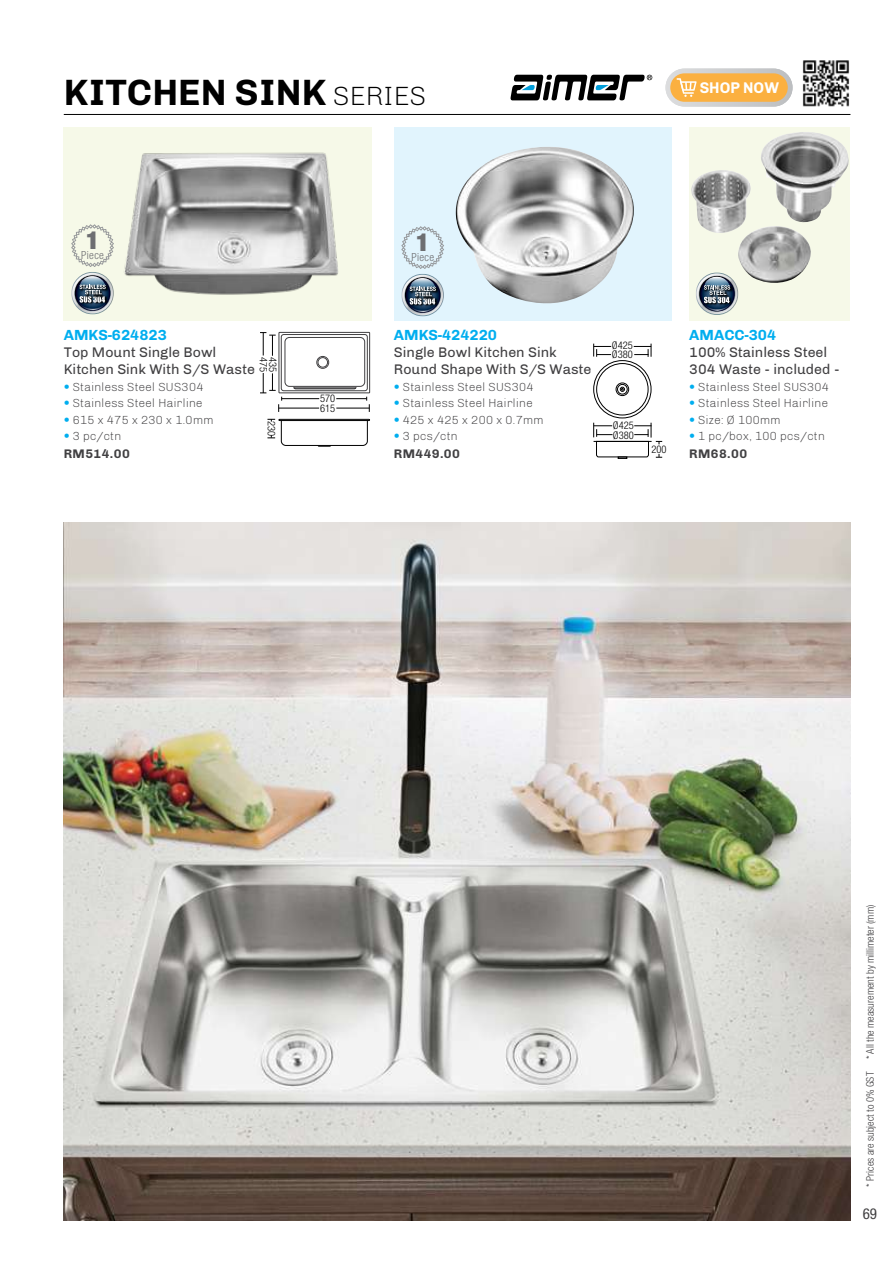
<style>
.page{position:relative;width:893px;height:1263px;background:#fff}
.page>*{position:absolute;margin:0;border:0;box-sizing:border-box;transform-origin:0 0}
.t1{font:700 37.5px "Chivo";color:#000}
.t2{font:700 15.9px "Chivo";color:#fff;scale:.95 1}
.t3{font:700 15px "Chivo";color:#00aeef}
.t4{font:condensed 15px "Helvetica Neue LT Pro";color:#414042}
.t5{font:14.25px/17.1px "Chivo";color:#414042}
.t6{font:700 12.75px "Chivo";letter-spacing:.03em;color:#414042}
.t7{font:300 12px "Chivo";color:#414042}
.t8{font:300 condensed 11.1px "Helvetica Neue LT Pro";letter-spacing:.03em;color:#6d6e71}
.t9{font:300 condensed 10.5px "Helvetica Neue LT Pro";color:#414042}
.t10{font:300 condensed 10.5px/9px "Helvetica Neue LT Pro";color:#000}
.s1{font-weight:300;font-size:27px}
.s2{font-family:"Helvetica Neue LT Pro";font-stretch:condensed;color:#00aeef}
</style>
<div class="page">
<div style="left:394px;top:128px;width:278px;height:193px;background:#e1f4fd"></div>
<svg style="left:401px;top:226px;width:43px;height:43px"></svg>
<svg style="left:401px;top:274px;width:43px;height:42px"></svg>
<svg style="left:402px;top:275px;width:41px;height:40px"></svg>
<svg style="left:404px;top:277px;width:37px;height:36px"></svg>
<svg style="left:405px;top:277px;width:35px;height:36px"></svg>
<svg style="left:406px;top:278px;width:33px;height:34px"></svg>
<hr style="left:64px;top:114px;width:786px;height:1px;background:#000">
<div style="left:593px;top:360px;width:58px;height:58px;border:1px solid #000;border-radius:50%"></div>
<div style="left:596px;top:363px;width:52px;height:52px;border:1px solid #000;border-radius:50%"></div>
<div style="left:616px;top:383px;width:13px;height:13px;border:1px solid #000;border-radius:50%"></div>
<div style="left:617px;top:384px;width:10px;height:10px;border:1px solid #000;border-radius:50%"></div>
<svg style="left:620px;top:387px;width:5px;height:5px"></svg>
<svg style="left:634px;top:344px;width:18px;height:13px"></svg>
<svg style="left:593px;top:344px;width:18px;height:13px"></svg>
<svg style="left:593px;top:423px;width:69px;height:36px"></svg>
<div style="left:64px;top:128px;width:308px;height:193px;background:#f6f9e8"></div>
<svg style="left:71px;top:224px;width:43px;height:43px"></svg>
<svg style="left:71px;top:272px;width:43px;height:42px"></svg>
<svg style="left:72px;top:273px;width:41px;height:40px"></svg>
<svg style="left:74px;top:275px;width:37px;height:37px"></svg>
<svg style="left:75px;top:275px;width:35px;height:36px"></svg>
<svg style="left:76px;top:276px;width:33px;height:34px"></svg>
<img style="left:124px;top:152px;width:215px;height:143px">
<div style="left:279px;top:332px;width:91px;height:61px;border:1px solid #414042"></div>
<div style="left:281px;top:334px;width:87px;height:57px;border:1px solid #414042;border-radius:3px"></div>
<div style="left:285px;top:337px;width:80px;height:50px;border:1px solid #414042;border-radius:5px"></div>
<svg style="left:293px;top:387px;width:64px;height:2px"></svg>
<div style="left:317px;top:356px;width:12px;height:13px;border:1px solid #414042;border-radius:50%"></div>
<div style="left:318px;top:357px;width:10px;height:10px;border:1px solid #414042;border-radius:50%"></div>
<svg style="left:260px;top:332px;width:16px;height:24px"></svg>
<hr style="left:279px;top:408px;width:40px;height:1px;background:#000">
<hr style="left:336px;top:408px;width:33px;height:1px;background:#000">
<svg style="left:260px;top:373px;width:22px;height:39px"></svg>
<svg style="left:366px;top:397px;width:4px;height:15px"></svg>
<hr style="left:282px;top:398px;width:37px;height:1px;background:#000">
<hr style="left:336px;top:398px;width:31px;height:1px;background:#000">
<div style="left:279px;top:419px;width:91px;height:2px;border:1px solid #000"></div>
<svg style="left:281px;top:420px;width:87px;height:27px"></svg>
<svg style="left:267px;top:419px;width:8px;height:3px"></svg>
<svg style="left:267px;top:435px;width:8px;height:4px"></svg>
<img style="left:456px;top:147px;width:178px;height:157px">
<svg style="left:510px;top:75px;width:142px;height:25px"></svg>
<img style="left:802px;top:60px;width:48px;height:47px">
<svg style="left:665px;top:69px;width:127px;height:38px"></svg>
<div style="left:689px;top:128px;width:161px;height:193px;background:#f6f9e8"></div>
<img style="left:691px;top:132px;width:158px;height:151px">
<svg style="left:696px;top:272px;width:42px;height:43px"></svg>
<svg style="left:697px;top:273px;width:40px;height:41px"></svg>
<svg style="left:699px;top:275px;width:36px;height:37px"></svg>
<svg style="left:699px;top:276px;width:36px;height:36px"></svg>
<svg style="left:701px;top:277px;width:32px;height:34px"></svg>
<img style="left:64px;top:523px;width:786px;height:697px">
<h1 class="t1" style="left:64px;top:71px;width:364px">KITCHEN SINK <span class="s1">SERIES</span></h1>
<h2 class="t2" style="left:700px;top:79px;width:85px">SHOP NOW</h2>
<p class="t8" style="left:81px;top:248px;width:24px"><sup>1</sup>Piece</p>
<p class="t8" style="left:411px;top:250px;width:24px"><sup>1</sup>Piece</p>
<p class="t3" style="left:64px;top:326px;width:105px">AMKS-624823</p>
<p class="t5" style="left:64px;top:344px;width:193px">Top Mount Single Bowl<br>Kitchen Sink With S/S Waste</p>
<p class="t7" style="left:64px;top:379px;width:142px"><span class="s2">•</span> Stainless Steel SUS304</p>
<p class="t7" style="left:64px;top:396px;width:141px"><span class="s2">•</span> Stainless Steel Hairline</p>
<p class="t7" style="left:64px;top:412px;width:152px"><span class="s2">•</span> 615 x 475 x 230 x 1.0mm</p>
<p class="t7" style="left:64px;top:429px;width:59px"><span class="s2">•</span> 3 pc/ctn</p>
<p class="t6" style="left:64px;top:446px;width:68px">RM514.00</p>
<p class="t10" style="left:268px;top:357px;width:17px;rotate:90deg">475</p>
<p class="t10" style="left:277px;top:357px;width:17px;rotate:90deg">435</p>
<p class="t10" style="left:276px;top:421px;width:17px;rotate:90deg">230</p>
<p class="t10" style="left:320px;top:394px;width:17px">570</p>
<p class="t10" style="left:320px;top:403px;width:17px">615</p>
<p class="t3" style="left:394px;top:326px;width:105px">AMKS-424220</p>
<p class="t5" style="left:394px;top:344px;width:199px">Single Bowl Kitchen Sink<br>Round Shape With S/S Waste</p>
<p class="t7" style="left:394px;top:379px;width:142px"><span class="s2">•</span> Stainless Steel SUS304</p>
<p class="t7" style="left:394px;top:396px;width:141px"><span class="s2">•</span> Stainless Steel Hairline</p>
<p class="t7" style="left:394px;top:412px;width:152px"><span class="s2">•</span> 425 x 425 x 200 x 0.7mm</p>
<p class="t7" style="left:394px;top:429px;width:66px"><span class="s2">•</span> 3 pcs/ctn</p>
<p class="t6" style="left:394px;top:446px;width:68px">RM449.00</p>
<p class="t10" style="left:612px;top:340px;width:22px">Ø425<br>Ø380</p>
<p class="t10" style="left:613px;top:420px;width:22px;line-height:9.8px">Ø425<br>Ø380</p>
<p class="t10" style="left:651px;top:444px;width:17px">200</p>
<p class="t3" style="left:689px;top:326px;width:89px">AMACC-304</p>
<p class="t5" style="left:689px;top:344px;width:152px">100% Stainless Steel<br>304 Waste - included -</p>
<p class="t7" style="left:689px;top:379px;width:142px"><span class="s2">•</span> Stainless Steel SUS304</p>
<p class="t7" style="left:689px;top:396px;width:141px"><span class="s2">•</span> Stainless Steel Hairline</p>
<p class="t7" style="left:689px;top:412px;width:93px"><span class="s2">•</span> Size: Ø 100mm</p>
<p class="t7" style="left:689px;top:429px;width:137px"><span class="s2">•</span> 1 pc/box, 100 pcs/ctn</p>
<p class="t6" style="left:689px;top:446px;width:59px">RM68.00</p>
<p class="t9" style="left:864px;top:1186px;width:283px;rotate:-90deg">* Prices are subject to 0% GST * All the measurement by millimeter (mm)</p>
<p class="t4" style="left:863px;top:1205px;width:16px">69</p>
</div>
